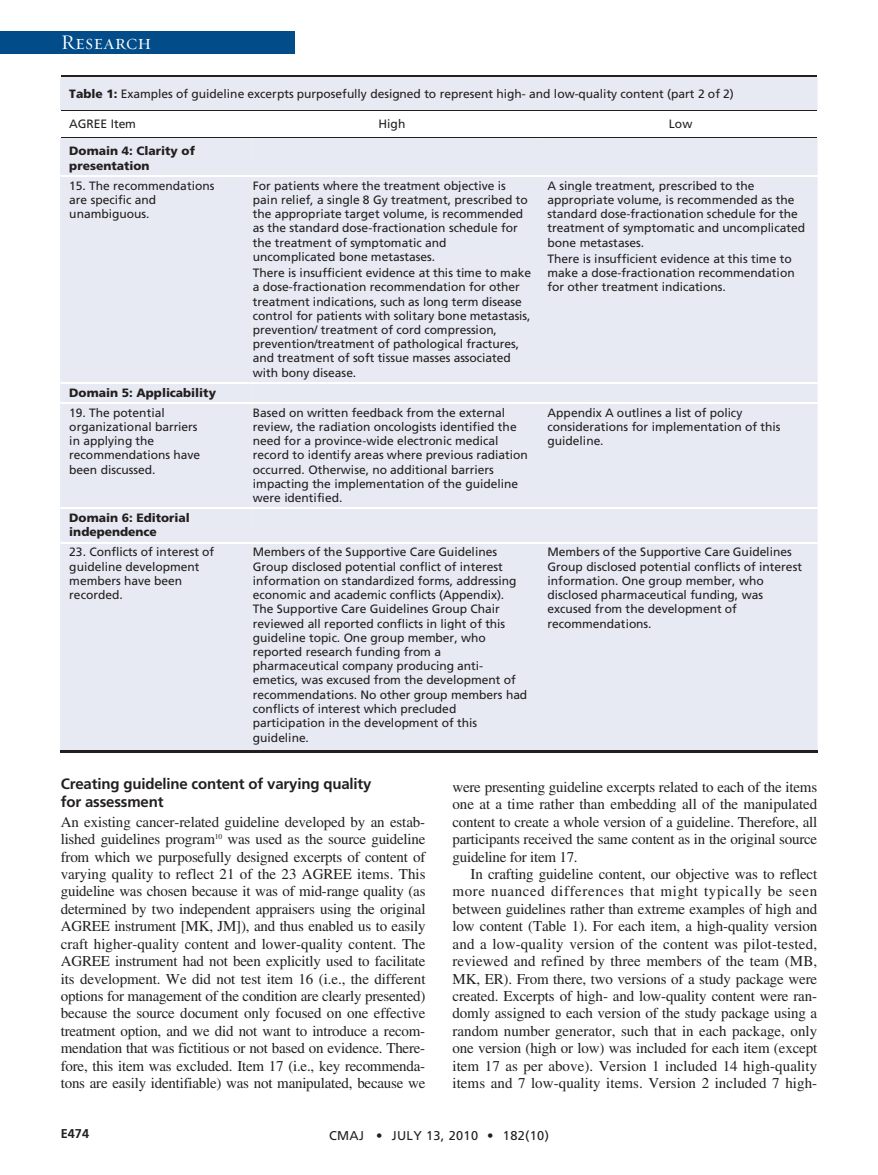
<style>
.page{position:relative;width:878px;height:1175px;background:#fff}
.page>*{position:absolute;margin:0;border:0;box-sizing:border-box;transform-origin:0 0}
.t1{font:21px "Requiem Display HTF Small Caps";letter-spacing:.005em;color:#fff}
.t2{font:15px/17.4px "Times";letter-spacing:-.015em;color:#231f20;text-align:justify}
.t3{font:700 15px/18px "Frutiger";letter-spacing:-.01em;color:#231f20}
.t4{font:12.75px "Frutiger";letter-spacing:.025em;color:#231f20}
.t5{font:700 12.75px "Frutiger";color:#231f20}
.t6{font:12px/14.2px "Frutiger";color:#231f20}
.t7{font:900 12px/14.2px "Frutiger";letter-spacing:-.005em;color:#231f20}
.s1{font-weight:900}
</style>
<div class="page">
<div style="left:0;top:32px;width:295px;height:22px;background:#014c89"></div>
<hr style="left:61px;top:76px;width:756px;height:2px;background:#231f20">
<div style="left:60px;top:78px;width:757px;height:33px;background:#e7eaf3"></div>
<hr style="left:539px;top:110px;width:278px;height:1px;background:#231f20">
<div style="left:60px;top:137px;width:757px;height:616px;background:#e7eaf3"></div>
<hr style="left:540px;top:750px;width:277px;height:3px;background:#231f20">
<h1 class="t1" style="left:61px;top:30px;width:92px">Research</h1>
<p class="t6" style="left:69px;top:88px;width:666px"><span class="s1">Table 1:</span> Examples of guideline excerpts purposefully designed to represent high- and low-quality content (part 2 of 2)</p>
<p class="t6" style="left:69px;top:118px;width:68px">AGREE Item</p>
<p class="t6" style="left:378px;top:118px;width:28px">High</p>
<p class="t6" style="left:668px;top:118px;width:25px">Low</p>
<p class="t7" style="left:69px;top:145px;width:127px">Domain 4: Clarity of presentation</p>
<p class="t6" style="left:69px;top:179px;width:147px">15. The recommendations are specific and unambiguous.</p>
<p class="t6" style="left:253px;top:179px;width:276px">For patients where the treatment objective is pain relief, a single 8 Gy treatment, prescribed to the appropriate target volume, is recommended as the standard dose-fractionation schedule for the treatment of symptomatic and uncomplicated bone metastases.</p>
<p class="t6" style="left:253px;top:267px;width:280px">There is insufficient evidence at this time to make a dose-fractionation recommendation for other treatment indications, such as long term disease control for patients with solitary bone metastasis, prevention/ treatment of cord compression, prevention/treatment of pathological fractures, and treatment of soft tissue masses associated with bony disease.</p>
<p class="t6" style="left:547px;top:179px;width:259px">A single treatment, prescribed to the appropriate volume, is recommended as the standard dose-fractionation schedule for the treatment of symptomatic and uncomplicated bone metastases.</p>
<p class="t6" style="left:547px;top:252px;width:249px">There is insufficient evidence at this time to make a dose-fractionation recommendation for other treatment indications.</p>
<p class="t7" style="left:69px;top:386px;width:148px">Domain 5: Applicability</p>
<p class="t6" style="left:69px;top:406px;width:132px">19. The potential organizational barriers in applying the recommendations have been discussed.</p>
<p class="t6" style="left:253px;top:406px;width:276px">Based on written feedback from the external review, the radiation oncologists identified the need for a province-wide electronic medical record to identify areas where previous radiation occurred. Otherwise, no additional barriers impacting the implementation of the guideline were identified.</p>
<p class="t6" style="left:547px;top:406px;width:234px">Appendix A outlines a list of policy considerations for implementation of this guideline.</p>
<p class="t7" style="left:69px;top:512px;width:122px">Domain 6: Editorial independence</p>
<p class="t6" style="left:69px;top:546px;width:146px">23. Conflicts of interest of guideline development members have been recorded.</p>
<p class="t6" style="left:253px;top:546px;width:276px">Members of the Supportive Care Guidelines Group disclosed potential conflict of interest information on standardized forms, addressing economic and academic conflicts (Appendix).<br>The Supportive Care Guidelines Group Chair reviewed all reported conflicts in light of this guideline topic. One group member, who reported research funding from a pharmaceutical company producing anti&shy;emetics, was excused from the development of recommendations. No other group members had conflicts of interest which precluded participation in the development of this guideline.</p>
<p class="t6" style="left:547px;top:546px;width:256px">Members of the Supportive Care Guidelines Group disclosed potential conflicts of interest information. One group member, who disclosed pharmaceutical funding, was excused from the development of recommendations.</p>
<p class="t3" style="left:61px;top:775px;width:312px">Creating guideline content of varying quality for assessment</p>
<p class="t2" style="left:61px;top:814px;width:366px">An existing cancer-related guideline developed by an estab&shy;lished guidelines program<sup>10</sup> was used as the source guideline from which we purposefully designed excerpts of content of varying quality to reflect 21 of the 23 AGREE items. This guideline was chosen because it was of mid-range quality (as determined by two independent appraisers using the original AGREE instrument [MK, JM]), and thus enabled us to easily craft higher-quality content and lower-quality content. The AGREE instrument had not been explicitly used to facilitate its development. We did not test item 16 (i.e., the different options for management of the condition are clearly presented) because the source document only focused on one effective treatment option, and we did not want to introduce a recom&shy;mendation that was fictitious or not based on evidence. There&shy;fore, this item was excluded. Item 17 (i.e., key recommenda&shy;tons are easily identifiable) was not manipulated, because we</p>
<p class="t2" style="left:452px;top:780px;width:366px">were presenting guideline excerpts related to each of the items one at a time rather than embedding all of the manipulated content to create a whole version of a guideline. Therefore, all participants received the same content as in the original source guideline for item 17.</p>
<p class="t2" style="left:452px;top:867px;width:366px;text-indent:18px">In crafting guideline content, our objective was to reflect more nuanced differences that might typically be seen between guidelines rather than extreme examples of high and low content (Table 1). For each item, a high-quality version and a low-quality version of the content was pilot-tested, reviewed and refined by three members of the team (MB, MK, ER). From there, two versions of a study package were created. Excerpts of high- and low-quality content were ran&shy;domly assigned to each version of the study package using a random number generator, such that in each package, only one version (high or low) was included for each item (except item 17 as per above). Version 1 included 14 high-quality items and 7 low-quality items. Version 2 included 7 high-</p>
<p class="t5" style="left:61px;top:1128px;width:30px">E474</p>
<p class="t4" style="left:329px;top:1130px;width:221px">CMAJ • JULY 13, 2010 • 182(10)</p>
</div>
